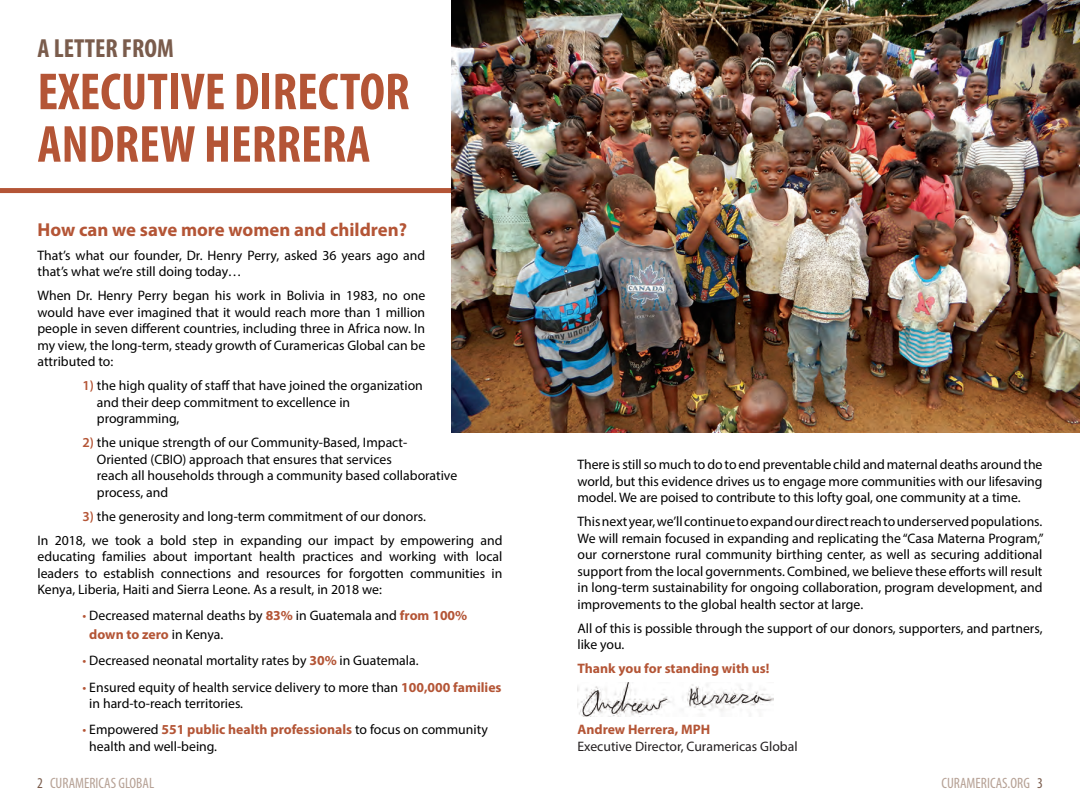
<style>
.page{position:relative;width:1080px;height:810px;background:#fff}
.page>*{position:absolute;margin:0;border:0;box-sizing:border-box;transform-origin:0 0}
.t1{font:700 condensed 52.5px/52.5px "Myriad Pro";color:#b45536}
.t2{font:700 condensed 26.25px "Myriad Pro";color:#7a5c4c}
.t3{font:700 18.75px "Myriad Pro";color:#b45536}
.t4{font:condensed 15px "Myriad Pro";color:#b6a195}
.t5{font:13.75px/16.5px "Myriad Pro";color:#000}
.t6{font:700 13.75px "Myriad Pro";color:#b45536}
.t7{font:13.75px "Myriad Pro";color:#231f20}
.s1{font-weight:600;color:#b45536}
.s2{color:#b45536}
.s3{font-weight:700;color:#b45536}
.s4{color:#7a5c4c}
</style>
<div class="page">
<div style="left:0;top:188px;width:451px;height:5px;background:#b45536"></div>
<img style="left:452px;top:0;width:628px;height:433px">
<img style="left:578px;top:682px;width:196px;height:34px">
<p class="t2" style="left:38px;top:32px;width:138px">A LETTER FROM</p>
<p class="t1" style="left:38px;top:64px;width:374px">EXECUTIVE DIRECTOR<br>ANDREW HERRERA</p>
<p class="t3" style="left:38px;top:217px;width:371px">How can we save more women and children?</p>
<p class="t5" style="left:38px;top:246px;width:389px">That’s what our founder, Dr. Henry Perry, asked 36 years ago and that’s what we’re still doing today…</p>
<p class="t5" style="left:38px;top:287px;width:389px;text-align:justify">When Dr. Henry Perry began his work in Bolivia in 1983, no one would have ever imagined that it would reach more than 1 million people in seven different countries, including three in Africa now. In my view, the long-term, steady growth of Curamericas Global can be attributed to:</p>
<p class="t5" style="left:97px;top:377px;width:328px;text-indent:-14px"><span class="s1">1)</span> the high quality of staff that have joined the organization and their deep commitment to excellence in programming,</p>
<p class="t5" style="left:97px;top:434px;width:362px;text-indent:-14px"><span class="s1">2)</span> the unique strength of our Community-Based, Impact-Oriented (CBIO) approach that ensures that services<br>reach all households through a community based collaborative process, and</p>
<p class="t5" style="left:82px;top:507px;width:345px"><span class="s1">3)</span> the generosity and long-term commitment of our donors.</p>
<p class="t5" style="left:38px;top:531px;width:467px;text-align:justify">In 2018, we took a bold step in expanding our impact by empowering and educating families about important health practices and working with local leaders to establish connections and resources for forgotten communities in Kenya, Liberia, Haiti and Sierra Leone. As a result, in 2018 we:</p>
<p class="t5" style="left:89px;top:606px;width:380px;line-height:18.8px;text-indent:-7px"><span class="s2">•</span> Decreased maternal deaths by <span class="s3">83%</span> in Guatemala and <span class="s3">from 100% down to zero</span> in Kenya.</p>
<p class="t5" style="left:82px;top:652px;width:338px"><span class="s2">•</span> Decreased neonatal mortality rates by <span class="s3">30%</span> in Guatemala.</p>
<p class="t5" style="left:89px;top:678px;width:414px;text-indent:-7px"><span class="s2">•</span> Ensured equity of health service delivery to more than <span class="s3">100,000 families </span>in hard-to-reach territories.</p>
<p class="t5" style="left:89px;top:721px;width:400px;text-indent:-7px"><span class="s2">•</span> Empowered <span class="s3">551 public health professionals</span> to focus on community health and well-being.</p>
<p class="t5" style="left:578px;top:456px;width:467px;text-align:justify">There is still so much to do to end preventable child and maternal deaths around the world, but this evidence drives us to engage more communities with our lifesaving model. We are poised to contribute to this lofty goal, one community at a time.</p>
<p class="t5" style="left:578px;top:513px;width:468px;text-align:justify">This next year, we’ll continue to expand our direct reach to underserved populations.<br>We will remain focused in expanding and replicating the “Casa Materna Program,” our cornerstone rural community birthing center, as well as securing additional support from the local governments. Combined, we believe these efforts will result in long-term sustainability for ongoing collaboration, program development, and improvements to the global health sector at large.</p>
<p class="t5" style="left:578px;top:620px;width:467px">All of this is possible through the support of our donors, supporters, and partners, like you.</p>
<p class="t6" style="left:578px;top:660px;width:194px">Thank you for standing with us!</p>
<p class="t6" style="left:578px;top:720px;width:134px">Andrew Herrera, MPH</p>
<p class="t7" style="left:578px;top:737px;width:222px">Executive Director, Curamericas Global</p>
<p class="t4" style="left:37px;top:773px;width:119px"><span class="s4">2</span> CURAMERICAS GLOBAL</p>
<p class="t4" style="left:942px;top:773px;width:103px">CURAMERICAS.ORG <span class="s4">3</span></p>
</div>
